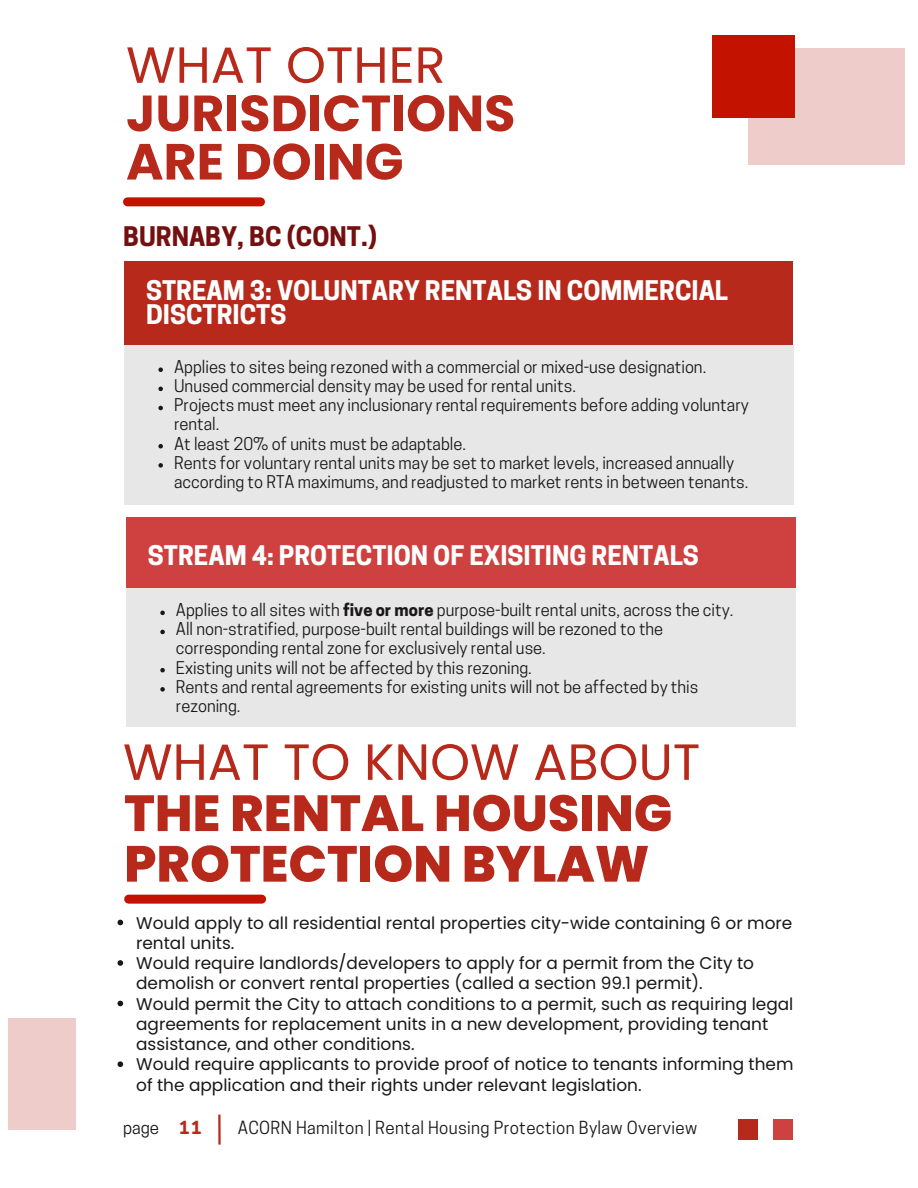
<style>
.page{position:relative;width:918px;height:1188px;background:#fff}
.page>*{position:absolute;margin:0;border:0;box-sizing:border-box;transform-origin:0 0}
.t1{font:800 50.85px/50.7px "Poppins";color:#b6291b}
.t2{font:700 50.85px/48.3px "Poppins";color:#b6291b}
.t3{font:50.85px "Poppins";color:#b6291b}
.t4{font:700 25.35px/24.8px "Cooper Hewitt";color:#fff}
.t5{font:700 25.35px "Cooper Hewitt";color:#751010}
.t6{font:16.95px/20.2px "Poppins";color:#191717}
.t7{font:16.95px "Cooper Hewitt";letter-spacing:.02em;color:#191717}
.t8{font:700 16.95px "Cooper Hewitt";color:#b6291b}
.t9{font:16.5px/19.2px "Cooper Hewitt";color:#191717}
.s1{font-weight:400}
.s2{font-weight:700}
</style>
<div class="page">
<hr style="left:218px;top:1115px;width:3px;height:30px;background:#b6291b">
<div style="left:738px;top:1120px;width:20px;height:20px;background:#b6291b"></div>
<div style="left:773px;top:1120px;width:20px;height:20px;background:#cf4040"></div>
<div style="left:8px;top:1018px;width:67px;height:112px;background:#eeccca"></div>
<div style="left:748px;top:48px;width:156px;height:117px;background:#eeccca"></div>
<div style="left:712px;top:35px;width:83px;height:83px;background:#c41200"></div>
<div style="left:128px;top:197px;width:133px;height:9px;background:#c41200"></div>
<div style="left:124px;top:261px;width:669px;height:119px;background:#b6291b"></div>
<div style="left:124px;top:345px;width:670px;height:160px;background:#e7e7e7"></div>
<svg style="left:158px;top:367px;width:5px;height:5px"></svg>
<svg style="left:158px;top:387px;width:5px;height:4px"></svg>
<svg style="left:158px;top:406px;width:5px;height:4px"></svg>
<svg style="left:158px;top:444px;width:5px;height:4px"></svg>
<svg style="left:158px;top:463px;width:5px;height:5px"></svg>
<div style="left:126px;top:517px;width:670px;height:71px;background:#cf4040"></div>
<div style="left:126px;top:588px;width:670px;height:139px;background:#e7e7e7"></div>
<svg style="left:160px;top:611px;width:5px;height:4px"></svg>
<svg style="left:160px;top:630px;width:5px;height:4px"></svg>
<svg style="left:160px;top:668px;width:5px;height:4px"></svg>
<svg style="left:160px;top:687px;width:5px;height:5px"></svg>
<div style="left:129px;top:895px;width:133px;height:9px;background:#c41200"></div>
<svg style="left:118px;top:920px;width:5px;height:5px"></svg>
<svg style="left:118px;top:960px;width:5px;height:6px"></svg>
<svg style="left:118px;top:1001px;width:5px;height:5px"></svg>
<svg style="left:118px;top:1061px;width:5px;height:6px"></svg>
<p class="t2" style="left:126px;top:41px;width:391px"><span class="s1">WHAT OTHER<br></span>JURISDICTIONS<br>ARE DOING</p>
<p class="t5" style="left:123px;top:227px;width:256px">BURNABY, BC (CONT.)</p>
<p class="t4" style="left:146px;top:281px;width:584px">STREAM 3: VOLUNTARY RENTALS IN COMMERCIAL<br>DISCTRICTS</p>
<p class="t9" style="left:174px;top:359px;width:534px">Applies to sites being rezoned with a commercial or mixed-use designation.</p>
<p class="t9" style="left:174px;top:379px;width:403px">Unused commercial density may be used for rental units.</p>
<h3 class="t9" style="left:174px;top:398px;width:576px">Projects must meet any inclusionary rental requirements before adding voluntary rental.</h3>
<p class="t9" style="left:174px;top:436px;width:293px">At least 20% of units must be adaptable.</p>
<p class="t9" style="left:174px;top:455px;width:576px">Rents for voluntary rental units may be set to market levels, increased annually according to RTA maximums, and readjusted to market rents in between tenants.</p>
<p class="t4" style="left:148px;top:546px;width:552px">STREAM 4: PROTECTION OF EXISITING RENTALS</p>
<p class="t9" style="left:176px;top:602px;width:559px">Applies to all sites with <span class="s2">five or more</span> purpose-built rental units, across the city.</p>
<h2 class="t9" style="left:176px;top:622px;width:489px">All non-stratified, purpose-built rental buildings will be rezoned to the corresponding rental zone for exclusively rental use.</h2>
<h1 class="t9" style="left:176px;top:660px;width:357px">Existing units will not be affected by this rezoning.</h1>
<p class="t9" style="left:176px;top:679px;width:524px">Rents and rental agreements for existing units will not be affected by this rezoning.</p>
<p class="t3" style="left:123px;top:726px;width:579px">WHAT TO KNOW ABOUT</p>
<p class="t1" style="left:124px;top:788px;width:550px">THE RENTAL HOUSING<br>PROTECTION BYLAW</p>
<p class="t6" style="left:136px;top:913px;width:658px">Would apply to all residential rental properties city-wide containing 6 or more rental units.</p>
<h4 class="t6" style="left:136px;top:953px;width:619px">Would require landlords/developers to apply for a permit from the City to demolish or convert rental properties (called a section 99.1 permit).</h4>
<p class="t6" style="left:136px;top:994px;width:659px">Would permit the City to attach conditions to a permit, such as requiring legal agreements for replacement units in a new development, providing tenant assistance, and other conditions.</p>
<h4 class="t6" style="left:136px;top:1054px;width:659px">Would require applicants to provide proof of notice to tenants informing them of the application and their rights under relevant legislation.</h4>
<h2 class="t7" style="left:123px;top:1121px;width:38px">page</h2>
<h3 class="t8" style="left:180px;top:1121px;width:24px">11</h3>
<h3 class="t7" style="left:238px;top:1121px;width:461px">ACORN Hamilton | Rental Housing Protection Bylaw Overview</h3>
</div>
